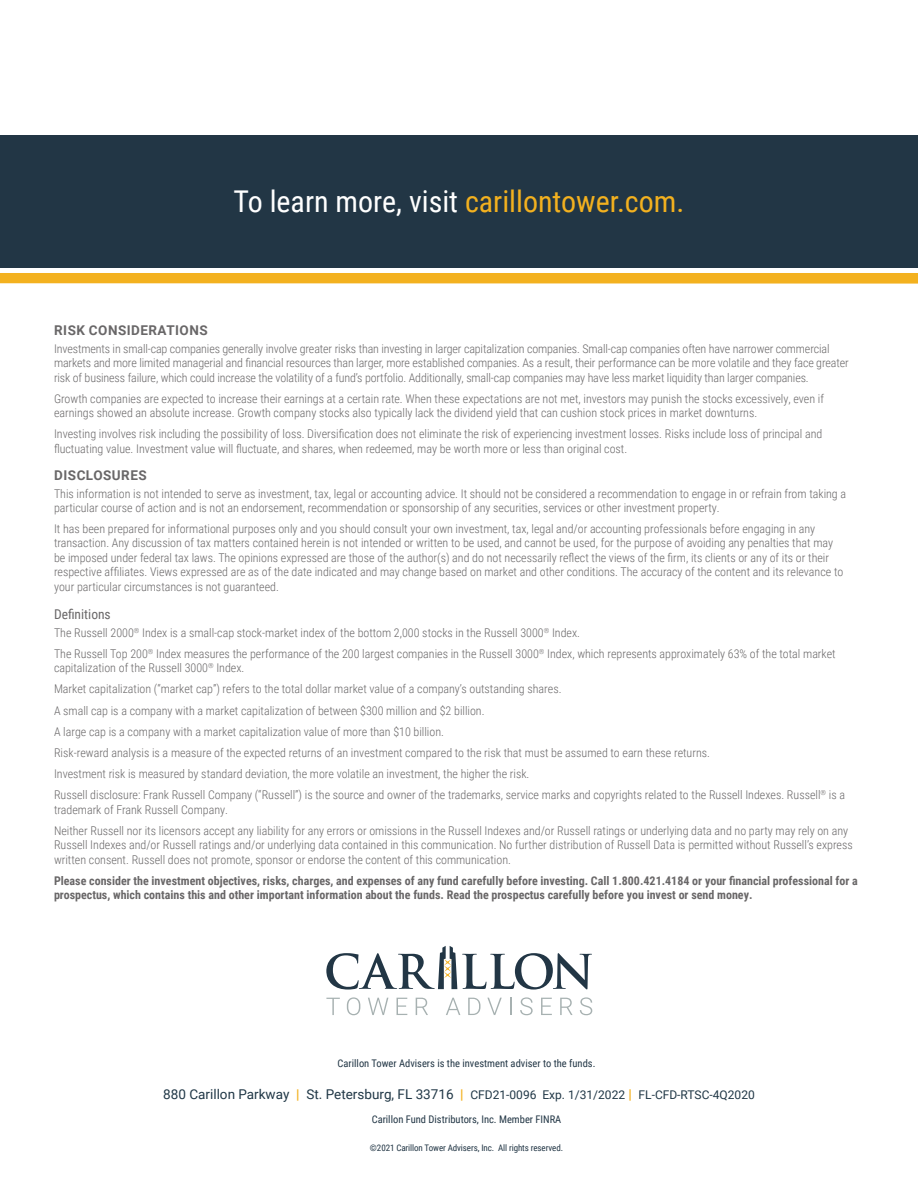
<style>
.page{position:relative;width:918px;height:1188px;background:#fff}
.page>*{position:absolute;margin:0;border:0;box-sizing:border-box;transform-origin:0 0}
.t1{font:30px "Roboto Condensed";color:#f3b11f}
.t2{font:700 13.5px "Roboto";letter-spacing:.035em;color:#696768}
.t3{font:13.5px "Roboto Condensed";color:#696768}
.t4{font:300 12px/14.4px "Roboto Condensed";color:#696768}
.t5{font:700 12px/14.4px "Roboto Condensed";color:#696768}
.t6{font:12px "Roboto";color:#203746}
.t7{font:10.5px "Roboto Condensed";color:#223645}
.t8{font:9px "Roboto Condensed";letter-spacing:-.01em;color:#223645}
.s1{color:#fff}
.s2{font-size:13.5px}
.s3{font-weight:700;font-size:13.5px;color:#f3b11f}
</style>
<div class="page">
<div style="left:0;top:135px;width:918px;height:133px;background:#223645"></div>
<div style="left:0;top:273px;width:918px;height:11px;background:#f3b11f"></div>
<svg style="left:326px;top:998px;width:14px;height:17px"></svg>
<svg style="left:347px;top:997px;width:13px;height:18px"></svg>
<svg style="left:368px;top:998px;width:20px;height:17px"></svg>
<svg style="left:397px;top:998px;width:10px;height:17px"></svg>
<svg style="left:416px;top:998px;width:12px;height:17px"></svg>
<svg style="left:446px;top:998px;width:14px;height:17px"></svg>
<svg style="left:468px;top:998px;width:12px;height:17px"></svg>
<svg style="left:487px;top:998px;width:15px;height:17px"></svg>
<svg style="left:510px;top:998px;width:1px;height:17px"></svg>
<svg style="left:520px;top:997px;width:13px;height:18px"></svg>
<svg style="left:541px;top:998px;width:11px;height:17px"></svg>
<svg style="left:560px;top:998px;width:12px;height:17px"></svg>
<svg style="left:580px;top:997px;width:12px;height:18px"></svg>
<svg style="left:326px;top:946px;width:266px;height:44px"></svg>
<p class="t1" style="left:234px;top:180px;width:452px"><span class="s1">To learn more, visit</span> carillontower.com.</p>
<p class="t2" style="left:54px;top:321px;width:155px">RISK CONSIDERATIONS</p>
<p class="t4" style="left:54px;top:341px;width:796px">Investments in small-cap companies generally involve greater risks than investing in larger capitalization companies. Small-cap companies often have narrower commercial markets and more limited managerial and financial resources than larger, more established companies. As a result, their performance can be more volatile and they face greater risk of business failure, which could increase the volatility of a fund’s portfolio. Additionally, small-cap companies may have less market liquidity than larger companies.</p>
<p class="t4" style="left:54px;top:391px;width:772px">Growth companies are expected to increase their earnings at a certain rate. When these expectations are not met, investors may punish the stocks excessively, even if earnings showed an absolute increase. Growth company stocks also typically lack the dividend yield that can cushion stock prices in market downturns.</p>
<p class="t4" style="left:54px;top:426px;width:770px">Investing involves risk including the possibility of loss. Diversification does not eliminate the risk of experiencing investment losses. Risks include loss of principal and fluctuating value. Investment value will fluctuate, and shares, when redeemed, may be worth more or less than original cost.</p>
<p class="t2" style="left:54px;top:465px;width:94px">DISCLOSURES</p>
<p class="t4" style="left:54px;top:486px;width:794px">This information is not intended to serve as investment, tax, legal or accounting advice. It should not be considered a recommendation to engage in or refrain from taking a particular course of action and is not an endorsement, recommendation or sponsorship of any securities, services or other investment property.</p>
<p class="t4" style="left:54px;top:521px;width:791px">It has been prepared for informational purposes only and you should consult your own investment, tax, legal and/or accounting professionals before engaging in any transaction. Any discussion of tax matters contained herein is not intended or written to be used, and cannot be used, for the purpose of avoiding any penalties that may be imposed under federal tax laws. The opinions expressed are those of the author(s) and do not necessarily reflect the views of the firm, its clients or any of its or their respective affiliates. Views expressed are as of the date indicated and may change based on market and other conditions. The accuracy of the content and its relevance to your particular circumstances is not guaranteed.</p>
<p class="t3" style="left:54px;top:605px;width:58px">Definitions</p>
<p class="t4" style="left:54px;top:625px;width:528px">The Russell 2000<sup>®</sup> Index is a small-cap stock-market index of the bottom 2,000 stocks in the Russell 3000<sup>®</sup> Index.</p>
<p class="t4" style="left:54px;top:646px;width:783px">The Russell Top 200<sup>®</sup> Index measures the performance of the 200 largest companies in the Russell 3000<sup>®</sup> Index, which represents approximately 63% of the total market capitalization of the Russell 3000<sup>®</sup> Index.</p>
<p class="t4" style="left:54px;top:682px;width:509px">Market capitalization (“market cap”) refers to the total dollar market value of a company’s outstanding shares.</p>
<p class="t4" style="left:54px;top:703px;width:432px">A small cap is a company with a market capitalization of between $300 million and $2 billion.</p>
<p class="t4" style="left:54px;top:724px;width:392px">A large cap is a company with a market capitalization value of more than $10 billion.</p>
<p class="t4" style="left:54px;top:745px;width:658px">Risk-reward analysis is a measure of the expected returns of an investment compared to the risk that must be assumed to earn these returns.</p>
<p class="t4" style="left:54px;top:766px;width:477px">Investment risk is measured by standard deviation, the more volatile an investment, the higher the risk.</p>
<p class="t4" style="left:54px;top:787px;width:793px">Russell disclosure: Frank Russell Company (“Russell”) is the source and owner of the trademarks, service marks and copyrights related to the Russell Indexes. Russell<sup>®</sup> is a trademark of Frank Russell Company.</p>
<p class="t4" style="left:54px;top:823px;width:800px">Neither Russell nor its licensors accept any liability for any errors or omissions in the Russell Indexes and/or Russell ratings or underlying data and no party may rely on any<br>Russell Indexes and/or Russell ratings and/or underlying data contained in this communication. No further distribution of Russell Data is permitted without Russell’s express written consent. Russell does not promote, sponsor or endorse the content of this communication.</p>
<p class="t5" style="left:54px;top:873px;width:805px">Please consider the investment objectives, risks, charges, and expenses of any fund carefully before investing. Call 1.800.421.4184 or your financial professional for a prospectus, which contains this and other important information about the funds. Read the prospectus carefully before you invest or send money.</p>
<p class="t7" style="left:338px;top:1056px;width:259px">Carillon Tower Advisers is the investment adviser to the funds.</p>
<p class="t6" style="left:163px;top:1086px;width:593px"><span class="s2">880 Carillon Parkway</span> <span class="s3">|</span> <span class="s2">St. Petersburg, FL 33716</span> <span class="s3">|</span> CFD21-0096 Exp. 1/31/2022 <span class="s3">|</span> FL-CFD-RTSC-4Q2020</p>
<p class="t7" style="left:372px;top:1112px;width:191px">Carillon Fund Distributors, Inc. Member FINRA</p>
<p class="t8" style="left:370px;top:1142px;width:195px">©2021 Carillon Tower Advisers, Inc. All rights reserved.</p>
</div>
